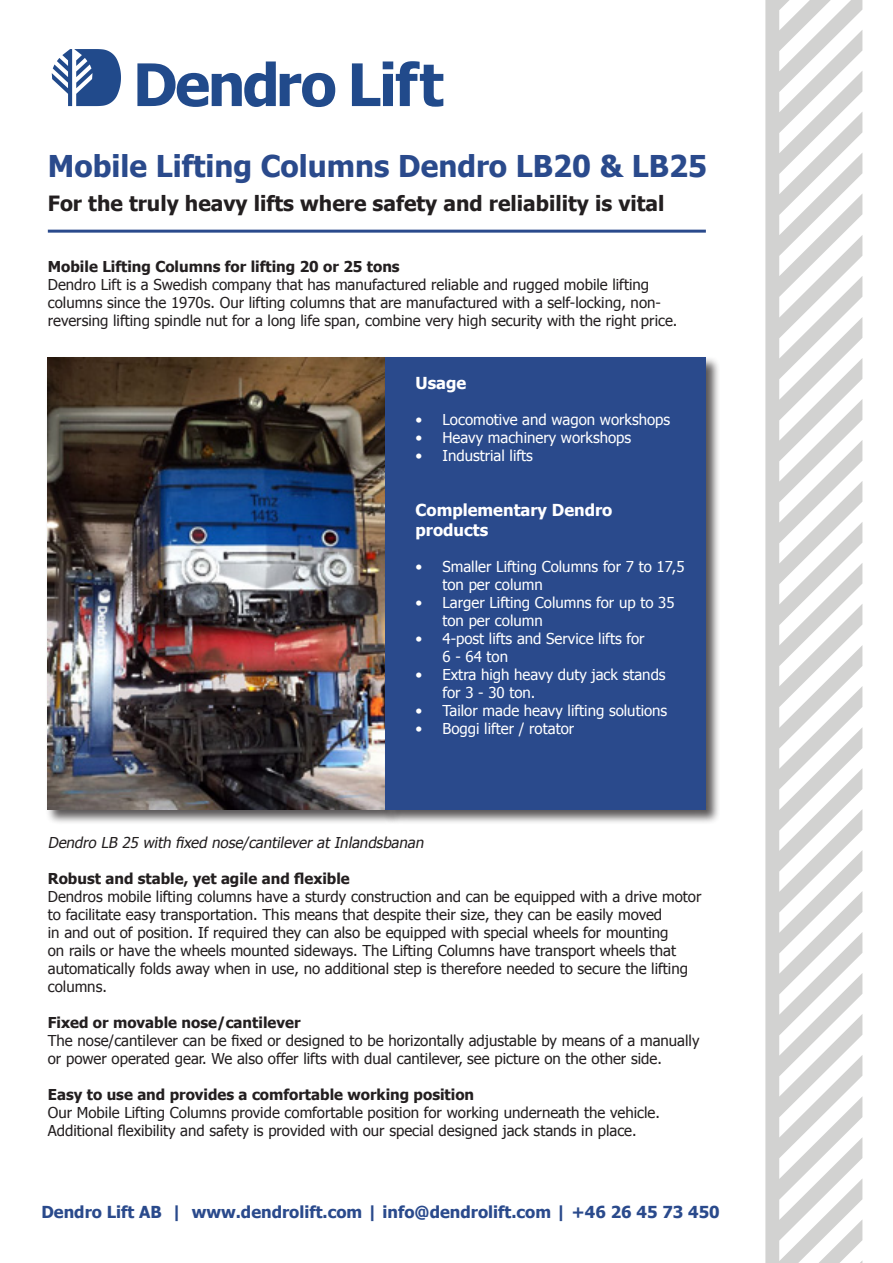
<style>
.page{position:relative;width:893px;height:1263px;background:#fff}
.page>*{position:absolute;margin:0;border:0;box-sizing:border-box;transform-origin:0 0}
.t1{font:700 30px "Tahoma";color:#2a4a8c}
.t2{font:700 21px "Tahoma";color:#231f20}
.t3{font:700 16.5px "Tahoma";color:#2a4a8c}
.t4{font:700 16.5px/19.8px "Tahoma";color:#fff}
.t5{font:15px/18px "Tahoma";color:#231f20}
.t6{font:15px/18px "Tahoma";color:#fff}
.t7{font:700 15px "Tahoma";color:#231f20}
.t8{font:italic 15px "Tahoma";color:#231f20}
</style>
<div class="page">
<svg style="left:765px;top:0;width:97px;height:1263px;fill:#d2d2d1"></svg>
<hr style="left:48px;top:230px;width:658px;height:3px;background:#2a4a8c">
<svg style="left:137px;top:61px;width:198px;height:46px"></svg>
<svg style="left:352px;top:61px;width:91px;height:46px"></svg>
<svg style="left:52px;top:49px;width:69px;height:57px"></svg>
<div style="left:45px;top:355px;width:356px;height:469px;background:#231f20;opacity:.75"></div>
<img style="left:47px;top:357px;width:337px;height:453px">
<div style="left:384px;top:355px;width:336px;height:469px;background:#231f20;opacity:.75"></div>
<div style="left:386px;top:357px;width:320px;height:453px;background:#2a4a8c"></div>
<h1 class="t1" style="left:48px;top:145px;width:661px">Mobile Lifting Columns Dendro LB20 &amp; LB25</h1>
<h2 class="t2" style="left:48px;top:188px;width:618px">For the truly heavy lifts where safety and reliability is vital</h2>
<p class="t7" style="left:48px;top:256px;width:353px">Mobile Lifting Columns for lifting 20 or 25 tons</p>
<p class="t5" style="left:48px;top:275px;width:631px">Dendro Lift is a Swedish company that has manufactured reliable and rugged mobile lifting columns since the 1970s. Our lifting columns that are manufactured with a self-locking, non&shy;reversing lifting spindle nut for a long life span, combine very high security with the right price.</p>
<p class="t4" style="left:415px;top:372px;width:52px">Usage</p>
<p class="t6" style="left:415px;top:409px;width:256px">• Locomotive and wagon workshops</p>
<p class="t6" style="left:415px;top:427px;width:217px">• Heavy machinery workshops</p>
<p class="t6" style="left:415px;top:445px;width:119px">• Industrial lifts</p>
<p class="t4" style="left:415px;top:499px;width:199px">Complementary Dendro products</p>
<p class="t6" style="left:442px;top:557px;width:244px;text-indent:-27px">• Smaller Lifting Columns for 7 to 17,5 ton per column</p>
<p class="t6" style="left:442px;top:593px;width:234px;text-indent:-27px">• Larger Lifting Columns for up to 35 ton per column</p>
<p class="t6" style="left:442px;top:629px;width:204px;text-indent:-27px">• 4-post lifts and Service lifts for<br>6 - 64 ton</p>
<p class="t6" style="left:442px;top:665px;width:225px;text-indent:-27px">• Extra high heavy duty jack stands for 3 - 30 ton.</p>
<p class="t6" style="left:415px;top:701px;width:253px">• Tailor made heavy lifting solutions</p>
<p class="t6" style="left:415px;top:719px;width:160px">• Boggi lifter / rotator</p>
<p class="t8" style="left:48px;top:832px;width:380px">Dendro LB 25 with fixed nose/cantilever at Inlandsbanan</p>
<p class="t7" style="left:48px;top:868px;width:304px">Robust and stable, yet agile and flexible</p>
<p class="t5" style="left:48px;top:887px;width:655px">Dendros mobile lifting columns have a sturdy construction and can be equipped with a drive motor to facilitate easy transportation. This means that despite their size, they can be easily moved<br>in and out of position. If required they can also be equipped with special wheels for mounting<br>on rails or have the wheels mounted sideways. The Lifting Columns have transport wheels that automatically folds away when in use, no additional step is therefore needed to secure the lifting columns.</p>
<p class="t7" style="left:48px;top:1012px;width:254px">Fixed or movable nose/cantilever</p>
<p class="t5" style="left:48px;top:1031px;width:653px">The nose/cantilever can be fixed or designed to be horizontally adjustable by means of a manually or power operated gear. We also offer lifts with dual cantilever, see picture on the other side.</p>
<p class="t7" style="left:48px;top:1084px;width:428px">Easy to use and provides a comfortable working position</p>
<p class="t5" style="left:48px;top:1103px;width:614px">Our Mobile Lifting Columns provide comfortable position for working underneath the vehicle.<br>Additional flexibility and safety is provided with our special designed jack stands in place.</p>
<p class="t3" style="left:41px;top:1200px;width:680px">Dendro Lift AB | www.dendrolift.com | info@dendrolift.com | +46 26 45 73 450</p>
</div>
